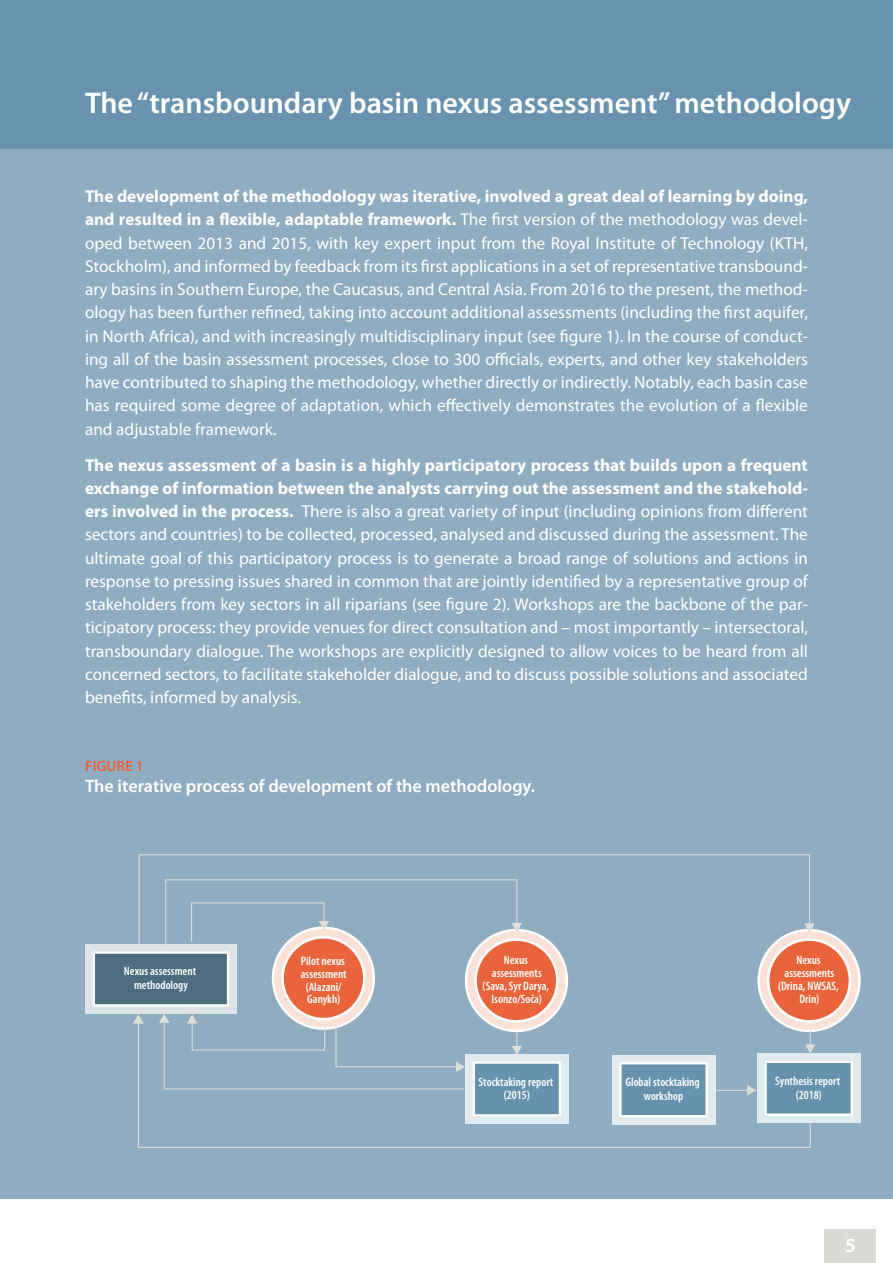
<style>
.page{position:relative;width:893px;height:1263px;background:#fff}
.page>*{position:absolute;margin:0;border:0;box-sizing:border-box;transform-origin:0 0}
.BodyText{font:600 30px "Myriad Pro";color:#fff}
.t1{font:600 20.25px "Myriad Pro";color:#fff}
.title_1{font:600 18px "Myriad Pro";color:#fff}
.BodyText-2{font:17.25px/23.2px "Myriad Pro";color:#fff;text-align:justify}
.title_1-2{font:600 15px "Myriad Pro";color:#ea643c}
.t2{font:600 condensed 12.15px/12.9px "Myriad Pro";color:#fff;text-align:center}
.s1{font-weight:700}
</style>
<div class="page">
<div style="left:825px;top:1229px;width:51px;height:34px;background:#dbd9d4"></div>
<div style="left:0;top:106px;width:893px;height:1093px;background:#90acc1"></div>
<div style="left:0;top:0;width:893px;height:149px;background:#6892ad"></div>
<svg style="left:137px;top:1021px;width:674px;height:127px"></svg>
<svg style="left:133px;top:1014px;width:11px;height:9px"></svg>
<svg style="left:273px;top:928px;width:101px;height:101px"></svg>
<div style="left:282px;top:937px;width:82px;height:82px;background:#ea643b;border-radius:50%"></div>
<div style="left:281px;top:936px;width:85px;height:84px;border:3px solid #fff;border-radius:50%"></div>
<div style="left:85px;top:944px;width:152px;height:70px;background:#dde3e6"></div>
<div style="left:94px;top:952px;width:134px;height:53px;background:#4d6c7f"></div>
<div style="left:93px;top:951px;width:136px;height:55px;border:2px solid #fff"></div>
<svg style="left:466px;top:930px;width:101px;height:101px;background:#fce7df"></svg>
<div style="left:465px;top:929px;width:103px;height:103px;border:2px solid #fff;border-radius:50%"></div>
<div style="left:476px;top:939px;width:81px;height:82px;background:#ea643b;border-radius:50%"></div>
<div style="left:474px;top:938px;width:85px;height:85px;border:3px solid #fff;border-radius:50%"></div>
<svg style="left:759px;top:930px;width:100px;height:101px;background:#fce6de"></svg>
<div style="left:768px;top:939px;width:82px;height:82px;background:#ea643b;border-radius:50%"></div>
<div style="left:767px;top:938px;width:84px;height:85px;border:3px solid #fff;border-radius:50%"></div>
<div style="left:465px;top:1054px;width:103px;height:70px;background:#e1eaef"></div>
<div style="left:473px;top:1061px;width:88px;height:55px;background:#6692ad;border:2px solid #fff"></div>
<svg style="left:512px;top:1032px;width:10px;height:23px"></svg>
<div style="left:757px;top:1053px;width:103px;height:70px;background:#e1eaef"></div>
<div style="left:766px;top:1062px;width:86px;height:52px;background:#6692ad"></div>
<div style="left:764px;top:1061px;width:89px;height:55px;border:2px solid #fff"></div>
<svg style="left:805px;top:1030px;width:10px;height:23px"></svg>
<div style="left:612px;top:1055px;width:103px;height:69px;background:#e1eaef"></div>
<div style="left:619px;top:1062px;width:89px;height:55px;background:#6692ad;border:2px solid #fff"></div>
<svg style="left:165px;top:944px;width:337px;height:2px"></svg>
<svg style="left:138px;top:854px;width:672px;height:90px"></svg>
<svg style="left:804px;top:923px;width:11px;height:9px"></svg>
<svg style="left:159px;top:1014px;width:306px;height:76px"></svg>
<p class="BodyText" style="left:85px;top:84px;width:768px">The “transboundary basin nexus assessment” methodology</p>
<p class="BodyText-2" style="left:85px;top:184px;width:724px"><span class="s1">The development of the methodology was iterative, involved a great deal of learning by doing, and resulted in a flexible, adaptable framework.</span> The first version of the methodology was devel&shy;oped between 2013 and 2015, with key expert input from the Royal Institute of Technology (KTH, Stockholm), and informed by feedback from its first applications in a set of representative transbound&shy;ary basins in Southern Europe, the Caucasus, and Central Asia. From 2016 to the present, the method&shy;ology has been further refined, taking into account additional assessments (including the first aquifer, in North Africa), and with increasingly multidisciplinary input (see figure 1). In the course of conduct&shy;ing all of the basin assessment processes, close to 300 officials, experts, and other key stakeholders have contributed to shaping the methodology, whether directly or indirectly. Notably, each basin case has required some degree of adaptation, which effectively demonstrates the evolution of a flexible and adjustable framework.</p>
<p class="BodyText-2" style="left:85px;top:453px;width:724px"><span class="s1">The nexus assessment of a basin is a highly participatory process that builds upon a frequent exchange of information between the analysts carrying out the assessment and the stakehold&shy;ers involved in the process.</span> There is also a great variety of input (including opinions from different sectors and countries) to be collected, processed, analysed and discussed during the assessment. The ultimate goal of this participatory process is to generate a broad range of solutions and actions in response to pressing issues shared in common that are jointly identified by a representative group of stakeholders from key sectors in all riparians (see figure 2). Workshops are the backbone of the par&shy;ticipatory process: they provide venues for direct consultation and – most importantly – intersectoral, transboundary dialogue. The workshops are explicitly designed to allow voices to be heard from all concerned sectors, to facilitate stakeholder dialogue, and to discuss possible solutions and associated benefits, informed by analysis.</p>
<p class="title_1-2" style="left:85px;top:757px;width:60px">FIGURE 1</p>
<p class="title_1" style="left:85px;top:775px;width:452px">The iterative process of development of the methodology.</p>
<p class="t2" style="left:124px;top:964px;width:74px;line-height:13.6px">Nexus assessment methodology</p>
<p class="t2" style="left:483px;top:954px;width:68px">Nexus assessments (Sava, Syr Darya,<br>Isonzo/Soča)</p>
<p class="t2" style="left:778px;top:954px;width:62px">Nexus assessments (Drina, NWSAS,<br>Drin)</p>
<p class="t2" style="left:301px;top:954px;width:48px">Pilot nexus assessment (Alazani/<br>Ganykh)</p>
<p class="t2" style="left:479px;top:1075px;width:76px;line-height:13.6px">Stocktaking report (2015)</p>
<p class="t2" style="left:775px;top:1074px;width:66px;line-height:13.6px">Synthesis report (2018)</p>
<p class="t2" style="left:626px;top:1076px;width:76px;line-height:13.6px">Global stocktaking workshop</p>
<p class="t1" style="left:845px;top:1233px;width:12px">5</p>
</div>
